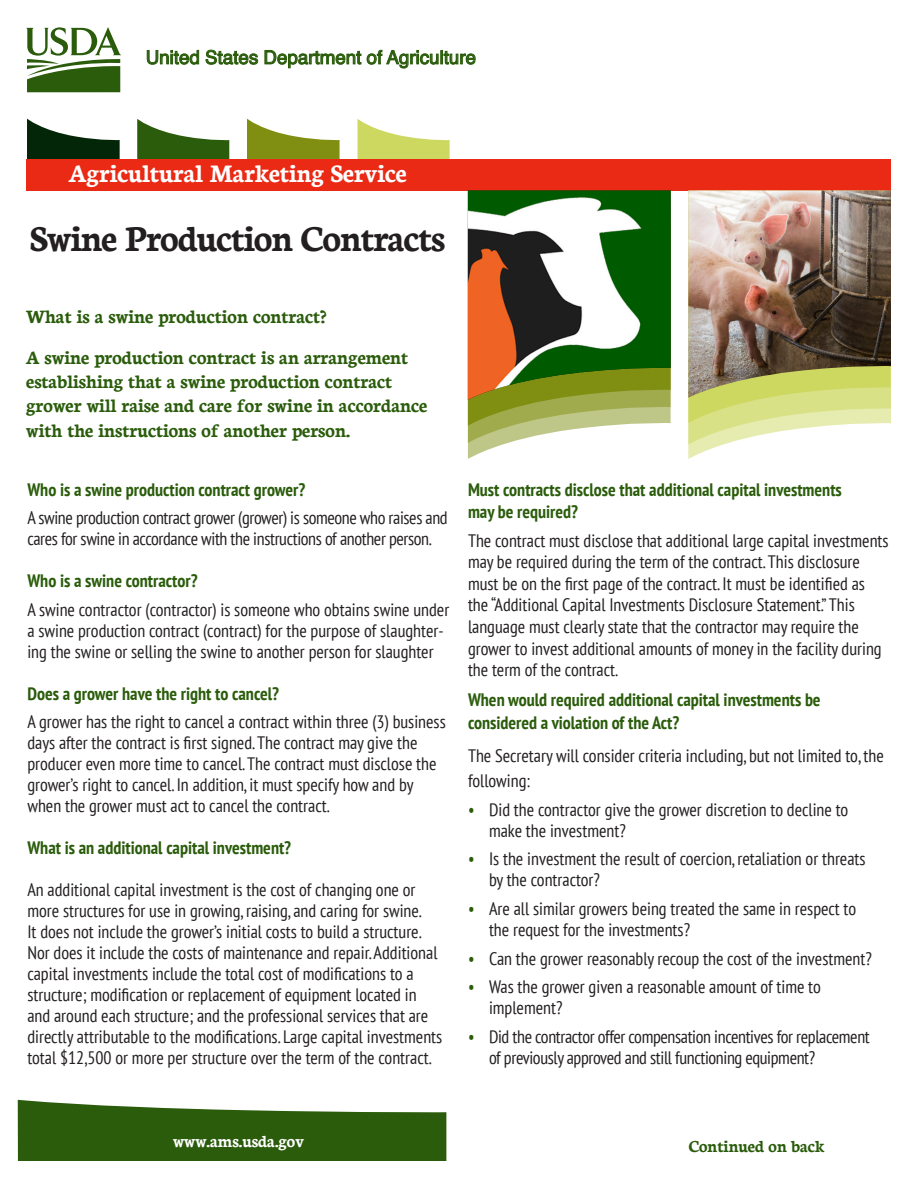
<style>
.page{position:relative;width:918px;height:1188px;background:#fff}
.page>*{position:absolute;margin:0;border:0;box-sizing:border-box;transform-origin:0 0}
.t1{font:700 39px "Neuton";letter-spacing:-.02em;color:#231f20}
.AMS_header{font:700 27px "Neuton";color:#fff}
.t2{font:700 20.25px/24.3px "Neuton";color:#2a5c0b}
.USDA_header{font:18.75px "Helvetica";color:#2a5c0b}
.Section_Text{font:condensed 18px/21px "PT Sans";color:#231f20}
.Section_Text-2{font:700 condensed 18px/21.6px "PT Sans";color:#2a5c0b}
.Section_Text-3{font:condensed 18px/21px "PT Sans";letter-spacing:-.02em;color:#231f20}
.t3{font:700 18px "Neuton";color:#fff}
.t4{font:700 18px "Neuton";color:#2a5c0b}
.s1{color:#2a5c0b}
</style>
<div class="page">
<svg style="left:26px;top:27px;width:95px;height:65px"></svg>
<svg style="left:137px;top:119px;width:92px;height:40px"></svg>
<svg style="left:27px;top:119px;width:93px;height:40px"></svg>
<svg style="left:247px;top:119px;width:93px;height:40px"></svg>
<svg style="left:358px;top:119px;width:92px;height:40px"></svg>
<div style="left:27px;top:159px;width:864px;height:32px;background:#ea2a15"></div>
<svg style="left:468px;top:443px;width:39px;height:16px"></svg>
<svg style="left:468px;top:426px;width:133px;height:17px"></svg>
<svg style="left:468px;top:400px;width:203px;height:26px;background:#a8b35e"></svg>
<img style="left:468px;top:191px;width:203px;height:209px">
<svg style="left:688px;top:445px;width:33px;height:14px"></svg>
<svg style="left:688px;top:398px;width:203px;height:47px"></svg>
<svg style="left:688px;top:398px;width:202px;height:25px;background:#dae28b"></svg>
<img style="left:688px;top:191px;width:203px;height:207px">
<svg style="left:18px;top:1100px;width:428px;height:61px;background:#48732d"></svg>
<svg style="left:147px;top:50px;width:52px;height:15px"></svg>
<svg style="left:206px;top:50px;width:52px;height:15px"></svg>
<svg style="left:265px;top:50px;width:96px;height:18px"></svg>
<svg style="left:367px;top:50px;width:109px;height:18px"></svg>
<p class="USDA_header" style="left:146px;top:43px;width:332px">United States Department of Agriculture</p>
<p class="AMS_header" style="left:69px;top:156px;width:339px">Agricultural Marketing Service</p>
<h1 class="t1" style="left:30px;top:213px;width:417px">Swine Production Contracts</h1>
<p class="t2" style="left:26px;top:296px;width:383px;line-height:40.5px">What is a swine production contract?<br>A swine production contract is an arrangement</p>
<p class="t2" style="left:26px;top:369px;width:403px">establishing that a swine production contract grower will raise and care for swine in accordance with the instructions of another person.</p>
<p class="Section_Text-2" style="left:27px;top:478px;width:280px">Who is a swine production contract grower?</p>
<p class="Section_Text-3" style="left:27px;top:507px;width:422px">A swine production contract grower (grower) is someone who raises and cares for swine in accordance with the instructions of another person.</p>
<p class="Section_Text-2" style="left:27px;top:570px;width:172px">Who is a swine contractor?</p>
<p class="Section_Text" style="left:27px;top:599px;width:423px">A swine contractor (contractor) is someone who obtains swine under a swine production contract (contract) for the purpose of slaughter&shy;ing the swine or selling the swine to another person for slaughter</p>
<p class="Section_Text-2" style="left:27px;top:682px;width:253px">Does a grower have the right to cancel?</p>
<p class="Section_Text" style="left:27px;top:711px;width:420px">A grower has the right to cancel a contract within three (3) business days after the contract is first signed. The contract may give the producer even more time to cancel. The contract must disclose the grower’s right to cancel. In addition, it must specify how and by when the grower must act to cancel the contract.</p>
<p class="Section_Text-2" style="left:27px;top:837px;width:265px">What is an additional capital investment?</p>
<p class="Section_Text" style="left:27px;top:879px;width:416px">An additional capital investment is the cost of changing one or more structures for use in growing, raising, and caring for swine.<br>It does not include the grower’s initial costs to build a structure.<br>Nor does it include the costs of maintenance and repair. Additional capital investments include the total cost of modifications to a structure; modification or replacement of equipment located in and around each structure; and the professional services that are directly attributable to the modifications. Large capital investments total $12,500 or more per structure over the term of the contract.</p>
<p class="Section_Text-2" style="left:468px;top:478px;width:375px">Must contracts disclose that additional capital investments may be required?</p>
<p class="Section_Text" style="left:468px;top:529px;width:422px;line-height:21.6px">The contract must disclose that additional large capital investments may be required during the term of the contract. This disclosure must be on the first page of the contract. It must be identified as the “Additional Capital Investments Disclosure Statement.” This language must clearly state that the contractor may require the grower to invest additional amounts of money in the facility during the term of the contract.</p>
<p class="Section_Text-2" style="left:468px;top:688px;width:354px;line-height:22.5px">When would required additional capital investments be considered a violation of the Act?</p>
<p class="Section_Text" style="left:468px;top:742px;width:417px;line-height:25.5px">The Secretary will consider criteria including, but not limited to, the following:</p>
<p class="Section_Text" style="left:489px;top:798px;width:361px;text-indent:-21px"><span class="s1">•</span> Did the contractor give the grower discretion to decline to make the investment?</p>
<p class="Section_Text" style="left:489px;top:848px;width:378px;text-indent:-21px"><span class="s1">•</span> Is the investment the result of coercion, retaliation or threats by the contractor?</p>
<p class="Section_Text" style="left:489px;top:897px;width:369px;line-height:21.6px;text-indent:-21px"><span class="s1">•</span> Are all similar growers being treated the same in respect to the request for the investments?</p>
<p class="Section_Text" style="left:468px;top:948px;width:405px"><span class="s1">•</span> Can the grower reasonably recoup the cost of the investment?</p>
<p class="Section_Text" style="left:489px;top:976px;width:333px;text-indent:-21px"><span class="s1">•</span> Was the grower given a reasonable amount of time to implement?</p>
<p class="Section_Text-3" style="left:489px;top:1025px;width:382px;line-height:21.6px;text-indent:-21px"><span class="s1">•</span> Did the contractor offer compensation incentives for replacement of previously approved and still functioning equipment?</p>
<p class="t3" style="left:173px;top:1130px;width:132px">www.ams.usda.gov</p>
<p class="t4" style="left:689px;top:1135px;width:137px">Continued on back</p>
</div>
